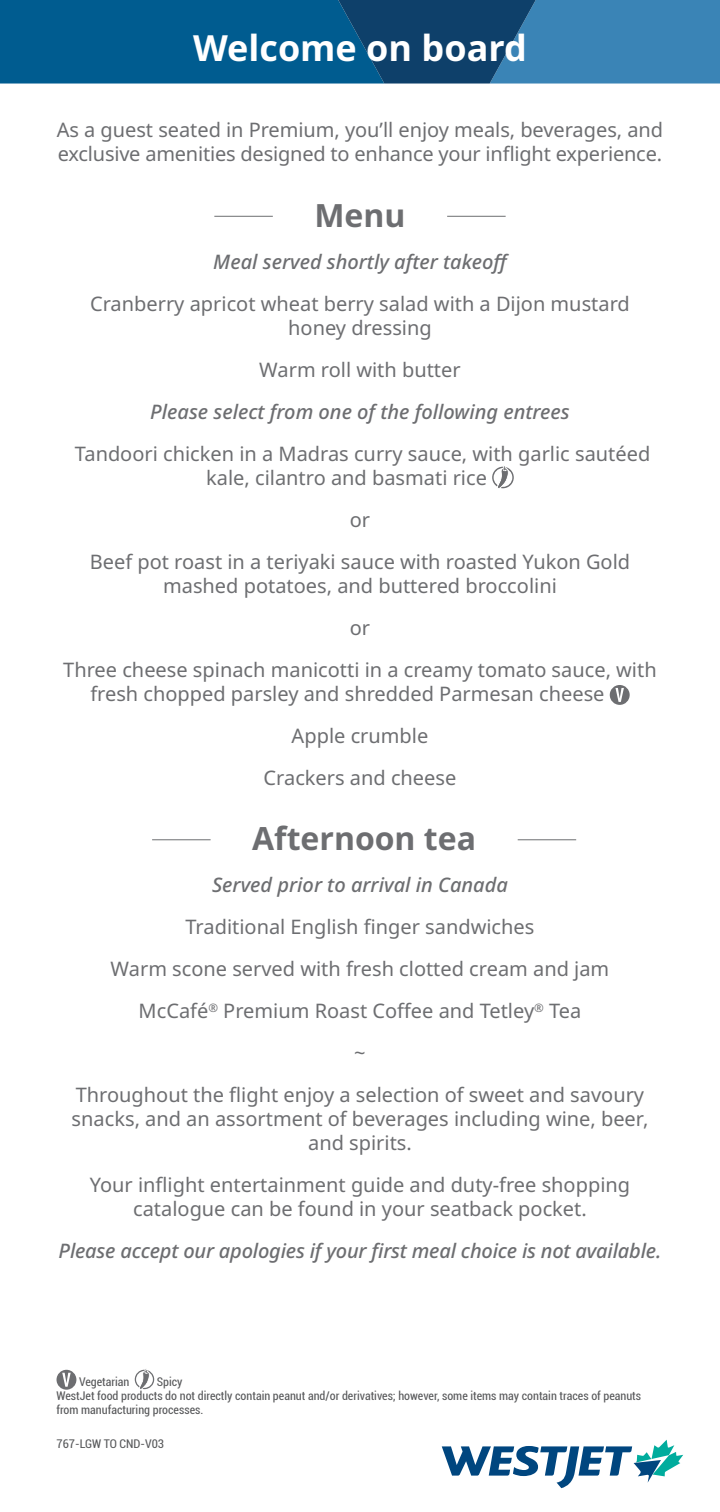
<style>
.page{position:relative;width:720px;height:1512px;background:#fff}
.page>*{position:absolute;margin:0;border:0;box-sizing:border-box;transform-origin:0 0}
.t1{font:700 36px "Noto Sans";color:#fff}
.t2{font:700 32px "Noto Sans";color:#6d6e71}
.t3{font:20px/42px "Noto Sans";color:#6d6e71;text-align:center}
.t4{font:italic 500 20px "Noto Sans";color:#6d6e71}
.t5{font:condensed 12px/14.4px "Roboto";color:#58595b}
</style>
<div class="page">
<svg style="left:0;top:0;width:720px;height:84px;background:#146293"></svg>
<svg style="left:442px;top:1440px;width:241px;height:48px"></svg>
<hr style="left:214px;top:216px;width:59px;height:1px;background:#6d6e71">
<hr style="left:447px;top:216px;width:59px;height:1px;background:#6d6e71">
<svg style="left:492px;top:466px;width:22px;height:23px"></svg>
<div style="left:610px;top:685px;width:20px;height:20px;background:#6d6e71;border-radius:50%"></div>
<svg style="left:615px;top:688px;width:9px;height:14px"></svg>
<hr style="left:152px;top:839px;width:59px;height:1px;background:#6d6e71">
<hr style="left:518px;top:839px;width:58px;height:1px;background:#6d6e71">
<div style="left:57px;top:1370px;width:19px;height:20px;background:#6d6e71;border-radius:50%"></div>
<svg style="left:62px;top:1373px;width:9px;height:14px"></svg>
<svg style="left:135px;top:1369px;width:19px;height:21px"></svg>
<h1 class="t1" style="left:193px;top:23px;width:335px">Welcome on board</h1>
<p class="t3" style="left:57px;top:119px;width:608px;line-height:24px;text-align:left">As a guest seated in Premium, you’ll enjoy meals, beverages, and exclusive amenities designed to enhance your inflight experience.</p>
<h2 class="t2" style="left:314px;top:193px;width:93px">Menu</h2>
<p class="t4" style="left:213px;top:247px;width:299px">Meal served shortly after takeoff</p>
<p class="t3" style="left:90px;top:292px;width:541px;line-height:24px">Cranberry apricot wheat berry salad with a Dijon mustard honey dressing</p>
<p class="t3" style="left:259px;top:349px;width:203px">Warm roll with butter</p>
<p class="t4" style="left:150px;top:397px;width:421px">Please select from one of the following entrees</p>
<p class="t3" style="left:206px;top:442px;width:446px;line-height:24px;text-align:left;text-indent:-131px">Tandoori chicken in a Madras curry sauce, with garlic sautéed kale, cilantro and basmati rice</p>
<p class="t3" style="left:90px;top:499px;width:542px">or<br>Beef pot roast in a teriyaki sauce with roasted Yukon Gold</p>
<p class="t3" style="left:63px;top:565px;width:595px">mashed potatoes, and buttered broccolini<br>or<br>Three cheese spinach manicotti in a creamy tomato sauce, with</p>
<p class="t3" style="left:90px;top:673px;width:516px">fresh chopped parsley and shredded Parmesan cheese</p>
<p class="t3" style="left:292px;top:715px;width:138px">Apple crumble</p>
<p class="t3" style="left:264px;top:757px;width:194px">Crackers and cheese</p>
<h2 class="t2" style="left:252px;top:816px;width:225px">Afternoon tea</h2>
<p class="t4" style="left:212px;top:871px;width:297px">Served prior to arrival in Canada</p>
<p class="t3" style="left:76px;top:907px;width:570px">Traditional English finger sandwiches<br>Warm scone served with fresh clotted cream and jam McCafé<sup>®</sup> Premium Roast Coffee and Tetley<sup>®</sup> Tea<br>~<br>Throughout the flight enjoy a selection of sweet and savoury</p>
<p class="t3" style="left:72px;top:1108px;width:578px;line-height:24px">snacks, and an assortment of beverages including wine, beer, and spirits.</p>
<p class="t3" style="left:90px;top:1174px;width:542px;line-height:24px">Your inflight entertainment guide and duty-free shopping catalogue can be found in your seatback pocket.</p>
<p class="t4" style="left:59px;top:1237px;width:604px">Please accept our apologies if your first meal choice is not available.</p>
<p class="t5" style="left:57px;top:1374px;width:586px;text-indent:100px">Spicy<br>WestJet food products do not directly contain peanut and/or derivatives; however, some items may contain traces of peanuts from manufacturing processes.</p>
<p class="t5" style="left:79px;top:1374px;width:52px">Vegetarian</p>
<p class="t5" style="left:57px;top:1436px;width:109px">767-LGW TO CND-V03</p>
</div>
